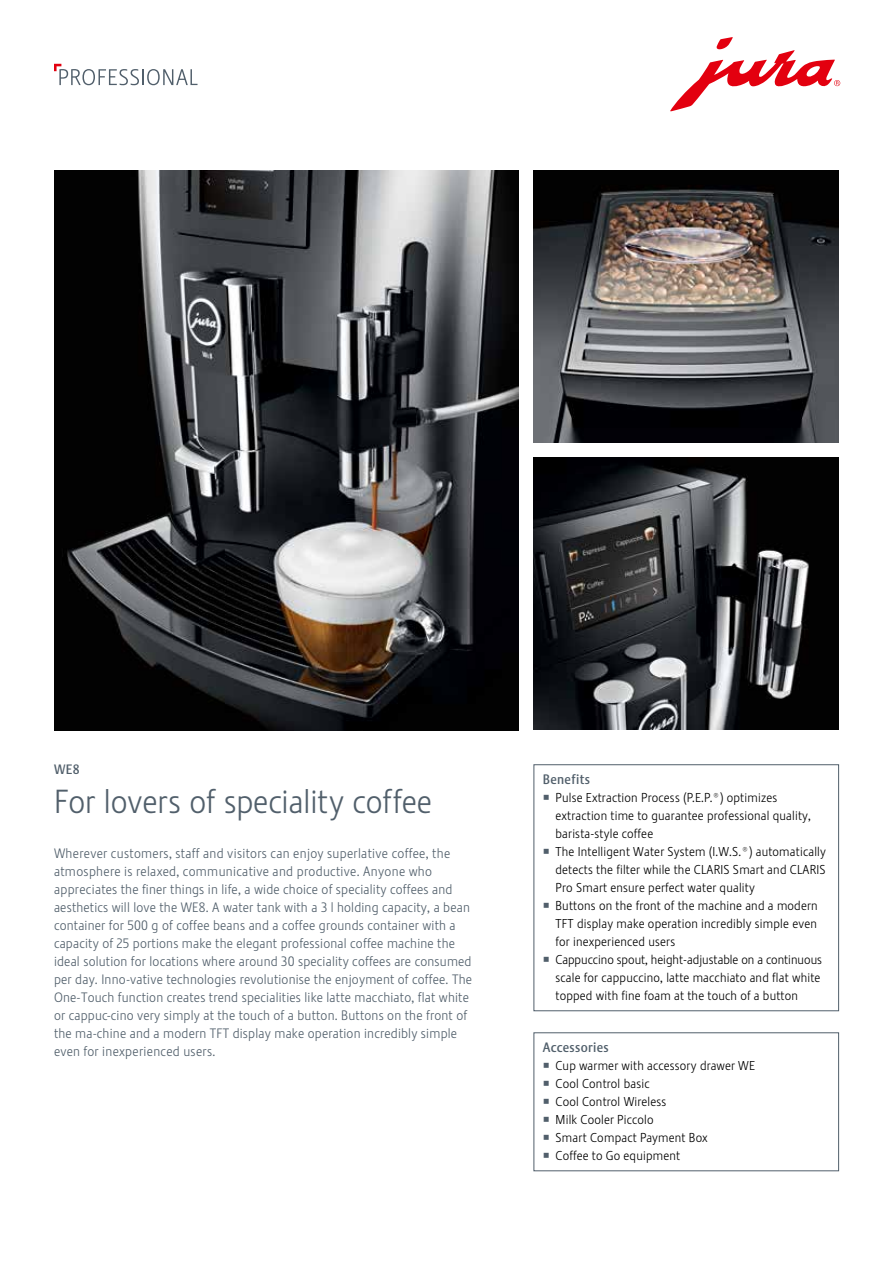
<style>
.page{position:relative;width:893px;height:1263px;background:#fff}
.page>*{position:absolute;margin:0;border:0;box-sizing:border-box;transform-origin:0 0}
.t1{font:33px "Stalemate Pro 2 J Light";letter-spacing:-.005em;color:#515f6b}
.t2{font:13.5px/18px "Stalemate Pro 2 J Light";letter-spacing:.015em;color:#515f6b}
.t3{font:13.5px "Stalemate Pro 2 J Medium";letter-spacing:.025em;color:#515f6b}
.t4{font:12.75px/18px "Stalemate Pro 2 J Light";letter-spacing:.015em;color:#000}
</style>
<div class="page">
<svg style="left:670px;top:37px;width:170px;height:74px"></svg>
<svg style="left:54px;top:64px;width:144px;height:21px"></svg>
<div style="left:533px;top:764px;width:306px;height:247px;border:1px solid #515f6b"></div>
<div style="left:533px;top:1032px;width:306px;height:139px;border:1px solid #515f6b"></div>
<img style="left:54px;top:170px;width:465px;height:560px">
<img style="left:533px;top:170px;width:306px;height:273px">
<img style="left:533px;top:458px;width:306px;height:272px">
<p class="t3" style="left:54px;top:762px;width:27px">WE8</p>
<h1 class="t1" style="left:54px;top:782px;width:380px">For lovers of speciality coffee</h1>
<p class="t2" style="left:54px;top:844px;width:419px">Wherever customers, staff and visitors can enjoy superlative coffee, the atmosphere is relaxed, communicative and productive. Anyone who appreciates the finer things in life, a wide choice of speciality coffees and aesthetics will love the WE8. A water tank with a 3 l holding capacity, a bean container for 500 g of coffee beans and a coffee grounds container with a capacity of 25 portions make the elegant professional coffee machine the ideal solution for locations where around 30 speciality coffees are consumed per day. Inno-vative technologies revolutionise the enjoyment of coffee. The One-Touch function creates trend specialities like latte macchiato, flat white or cappuc-cino very simply at the touch of a button. Buttons on the front of the ma-chine and a modern TFT display make operation incredibly simple even for inexperienced users.</p>
<p class="t3" style="left:543px;top:771px;width:49px">Benefits</p>
<p class="t4" style="left:555px;top:788px;width:272px">Pulse Extraction Process (P.E.P.®) optimizes extraction time to guarantee professional quality, barista-style coffee<br>The Intelligent Water System (I.W.S.®) automatically detects the filter while the CLARIS Smart and CLARIS Pro Smart ensure perfect water quality<br>Buttons on the front of the machine and a modern TFT display make operation incredibly simple even for inexperienced users<br>Cappuccino spout, height-adjustable on a continuous scale for cappuccino, latte macchiato and flat white topped with fine foam at the touch of a button</p>
<p class="t3" style="left:543px;top:1039px;width:68px">Accessories</p>
<p class="t4" style="left:555px;top:1056px;width:201px">Cup warmer with accessory drawer WE<br>Cool Control basic<br>Cool Control Wireless<br>Milk Cooler Piccolo<br>Smart Compact Payment Box<br>Coffee to Go equipment</p>
</div>
